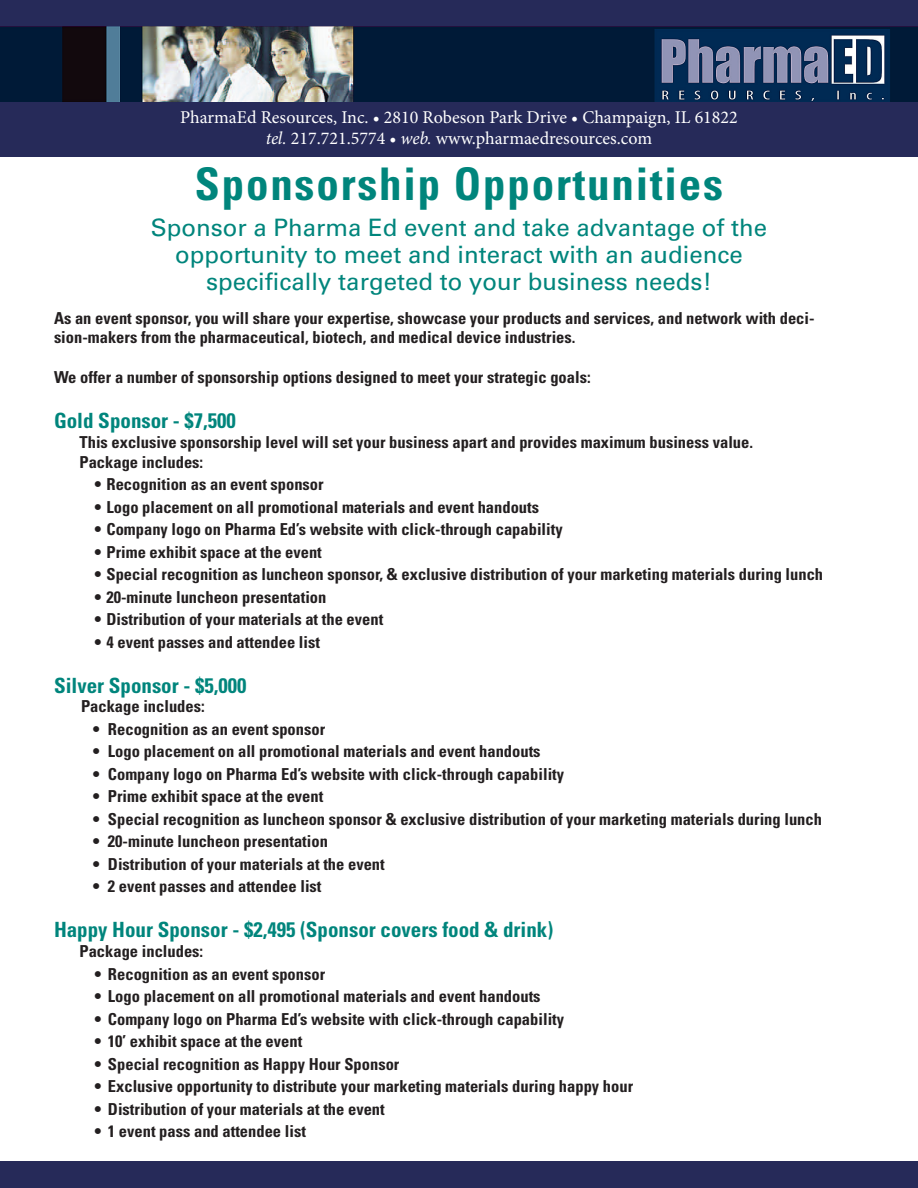
<style>
.page{position:relative;width:918px;height:1188px;background:#fff}
.page>*{position:absolute;margin:0;border:0;box-sizing:border-box;transform-origin:0 0}
.t1{font:700 condensed 45px "Univers";letter-spacing:.04em;color:#00857c}
.t2{font:24px/27px "Univers";color:#00857c;text-align:center}
.t3{font:700 condensed 21px "Univers";color:#00857c}
.t4{font:18px/21px "Minion Pro";color:#fff;text-align:center}
.t5{font:700 condensed 16.5px/19.8px "Univers";color:#231f20}
.s1{font-style:italic}
</style>
<div class="page">
<div style="left:0;top:0;width:918px;height:157px;background:#262a59"></div>
<div style="left:0;top:1161px;width:918px;height:27px;background:#262a59"></div>
<img style="left:0;top:27px;width:918px;height:75px">
<p class="t4" style="left:180px;top:107px;width:559px">PharmaEd Resources, Inc. • 2810 Robeson Park Drive • Champaign, IL 61822 <span class="s1">tel.</span> 217.721.5774 • <span class="s1">web.</span> www.pharmaedresources.com</p>
<h1 class="t1" style="left:195px;top:156px;width:530px">Sponsorship Opportunities</h1>
<h2 class="t2" style="left:151px;top:214px;width:618px">Sponsor a Pharma Ed event and take advantage of the opportunity to meet and interact with an audience specifically targeted to your business needs!</h2>
<p class="t5" style="left:54px;top:308px;width:762px">As an event sponsor, you will share your expertise, showcase your products and services, and network with deci&shy;sion-makers from the pharmaceutical, biotech, and medical device industries.</p>
<p class="t5" style="left:54px;top:367px;width:538px">We offer a number of sponsorship options designed to meet your strategic goals:</p>
<p class="t3" style="left:54px;top:408px;width:183px">Gold Sponsor - $7,500</p>
<p class="t5" style="left:80px;top:432px;width:675px">This exclusive sponsorship level will set your business apart and provides maximum business value.<br>Package includes:</p>
<p class="t5" style="left:95px;top:474px;width:231px">• Recognition as an event sponsor</p>
<p class="t5" style="left:95px;top:497px;width:446px">• Logo placement on all promotional materials and event handouts</p>
<p class="t5" style="left:95px;top:519px;width:470px">• Company logo on Pharma Ed’s website with click-through capability</p>
<p class="t5" style="left:95px;top:542px;width:229px">• Prime exhibit space at the event</p>
<p class="t5" style="left:95px;top:564px;width:730px">• Special recognition as luncheon sponsor, &amp; exclusive distribution of your marketing materials during lunch</p>
<p class="t5" style="left:95px;top:587px;width:233px">• 20-minute luncheon presentation</p>
<p class="t5" style="left:95px;top:609px;width:290px">• Distribution of your materials at the event</p>
<p class="t5" style="left:95px;top:632px;width:227px">• 4 event passes and attendee list</p>
<p class="t3" style="left:54px;top:672px;width:194px">Silver Sponsor - $5,000</p>
<p class="t5" style="left:81px;top:697px;width:125px">Package includes:</p>
<p class="t5" style="left:93px;top:719px;width:234px">• Recognition as an event sponsor</p>
<p class="t5" style="left:93px;top:742px;width:449px">• Logo placement on all promotional materials and event handouts</p>
<p class="t5" style="left:93px;top:764px;width:473px">• Company logo on Pharma Ed’s website with click-through capability</p>
<p class="t5" style="left:93px;top:787px;width:232px">• Prime exhibit space at the event</p>
<p class="t5" style="left:93px;top:809px;width:731px">• Special recognition as luncheon sponsor &amp; exclusive distribution of your marketing materials during lunch</p>
<p class="t5" style="left:93px;top:832px;width:236px">• 20-minute luncheon presentation</p>
<p class="t5" style="left:93px;top:854px;width:293px">• Distribution of your materials at the event</p>
<p class="t5" style="left:93px;top:877px;width:230px">• 2 event passes and attendee list</p>
<p class="t3" style="left:54px;top:917px;width:501px">Happy Hour Sponsor - $2,495 (Sponsor covers food &amp; drink)</p>
<p class="t5" style="left:80px;top:941px;width:125px">Package includes:</p>
<p class="t5" style="left:94px;top:964px;width:232px">• Recognition as an event sponsor</p>
<p class="t5" style="left:94px;top:986px;width:448px">• Logo placement on all promotional materials and event handouts</p>
<p class="t5" style="left:94px;top:1009px;width:471px">• Company logo on Pharma Ed’s website with click-through capability</p>
<p class="t5" style="left:94px;top:1031px;width:209px">• 10’ exhibit space at the event</p>
<p class="t5" style="left:94px;top:1054px;width:306px">• Special recognition as Happy Hour Sponsor</p>
<p class="t5" style="left:94px;top:1076px;width:540px">• Exclusive opportunity to distribute your marketing materials during happy hour</p>
<p class="t5" style="left:94px;top:1099px;width:292px">• Distribution of your materials at the event</p>
<p class="t5" style="left:94px;top:1121px;width:213px">• 1 event pass and attendee list</p>
</div>
